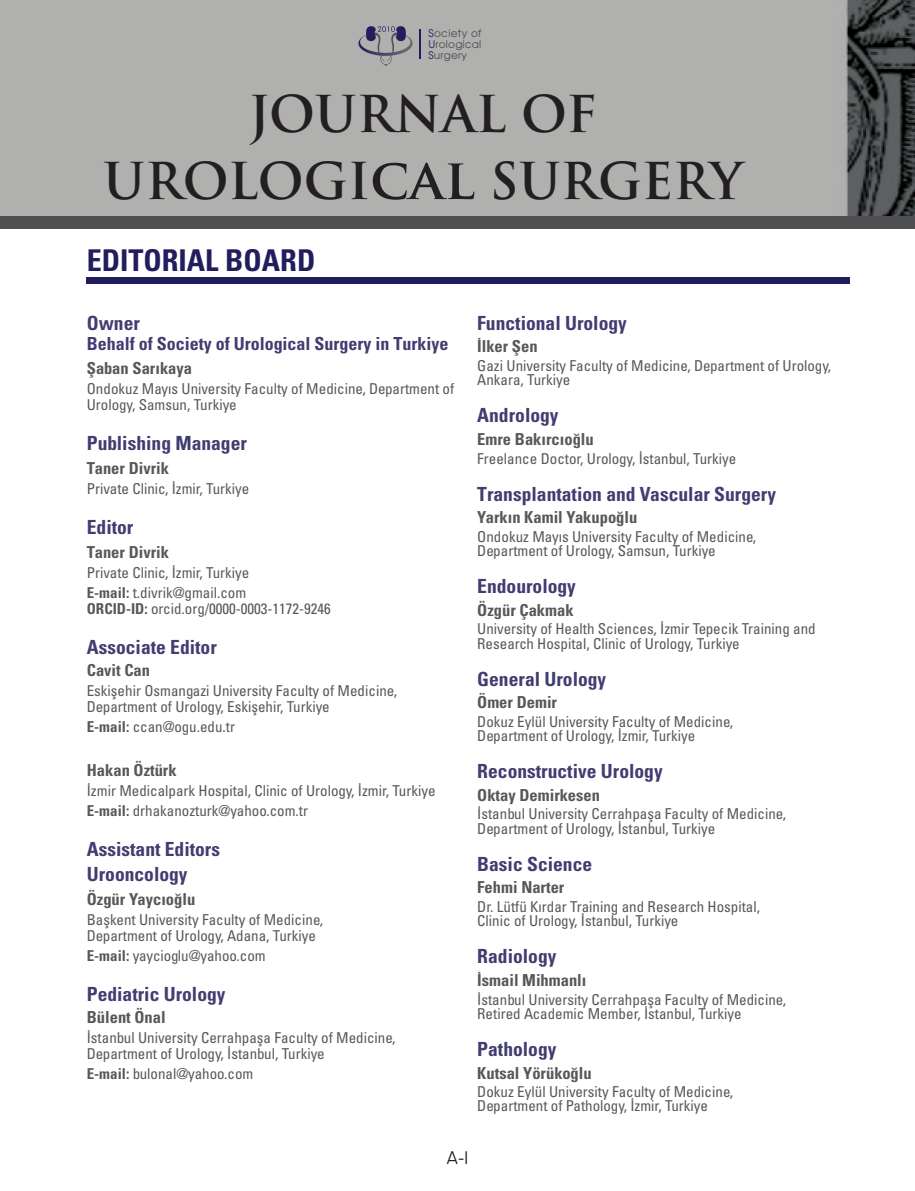
<style>
.page{position:relative;width:915px;height:1191px;background:#fff}
.page>*{position:absolute;margin:0;border:0;box-sizing:border-box;transform-origin:0 0}
.t1{font:700 49.5px/66.6px "Trajan Pro";color:#231f20;text-align:center}
.t2{font:30px "Univers Cond Bd Tr";color:#221d5d}
.t3{font:19.5px/24.3px "Univers Cond Bd Tr";color:#423d71}
.t4{font:18px "Univers Cond Bd Tr";color:#423d71}
.t5{font:18px "VAG Rounded Thin Tr";color:#231f20}
.t6{font:16.5px "Univers Cond Bd Tr";color:#57585a}
.t7{font:15px/14.2px "Univers Condensed Tr";color:#57585a}
.t8{font:10.5px/11.2px "Avant Garde Tr";letter-spacing:.02em;color:#505052;text-align:justify}
.s1{color:#221d5d}
.s2{font-size:55.5px}
.s3{font-family:"Univers Cond Bd Tr"}
</style>
<div class="page">
<img style="left:0;top:0;width:914px;height:216px">
<div style="left:0;top:216px;width:914px;height:13px;background:#505052"></div>
<hr style="left:419px;top:29px;width:2px;height:30px;background:#221d5d">
<svg style="left:358px;top:26px;width:54px;height:41px;background:#92919a"></svg>
<div style="left:87px;top:277px;width:762px;height:6px;background:#221d5d"></div>
<p class="t8" style="left:428px;top:27px;width:54px"><span class="s1">S</span>ociety of <span class="s1">U</span>rological <span class="s1">S</span>urgery</p>
<h1 class="t1" style="left:103px;top:82px;width:640px">JOURNAL OF<br>UROLOGI<span class="s2">cal</span> SURGERY</h1>
<h2 class="t2" style="left:87px;top:241px;width:230px">EDITORIAL BOARD</h2>
<h3 class="t3" style="left:87px;top:310px;width:55px">Owner</h3>
<p class="t4" style="left:87px;top:332px;width:363px">Behalf of Society of Urological Surgery in Turkiye</p>
<p class="t6" style="left:87px;top:358px;width:107px">Şaban Sarıkaya</p>
<p class="t7" style="left:87px;top:380px;width:369px;line-height:15.8px">Ondokuz Mayıs University Faculty of Medicine, Department of<br>Urology, Samsun, Turkiye</p>
<h3 class="t3" style="left:87px;top:430px;width:162px">Publishing Manager</h3>
<p class="t6" style="left:87px;top:458px;width:84px">Taner Divrik</p>
<p class="t7" style="left:87px;top:481px;width:164px">Private Clinic, İzmir, Turkiye</p>
<h3 class="t3" style="left:87px;top:514px;width:48px">Editor</h3>
<p class="t6" style="left:87px;top:542px;width:84px">Taner Divrik</p>
<p class="t7" style="left:87px;top:562px;width:164px;line-height:20px">Private Clinic, İzmir, Turkiye<br><span class="s3">E-mail:</span> t.divrik@gmail.com</p>
<p class="t7" style="left:87px;top:601px;width:245px"><span class="s3">ORCID-ID:</span> orcid.org/0000-0003-1172-9246</p>
<h3 class="t3" style="left:87px;top:634px;width:131px">Associate Editor</h3>
<p class="t6" style="left:87px;top:660px;width:65px">Cavit Can</p>
<p class="t7" style="left:87px;top:682px;width:311px;line-height:15.8px">Eskişehir Osmangazi University Faculty of Medicine,<br>Department of Urology, Eskişehir, Turkiye</p>
<p class="t7" style="left:87px;top:719px;width:150px"><span class="s3">E-mail:</span> ccan@ogu.edu.tr</p>
<p class="t6" style="left:87px;top:760px;width:91px">Hakan Öztürk</p>
<p class="t7" style="left:87px;top:780px;width:350px;line-height:20px">İzmir Medicalpark Hospital, Clinic of Urology, İzmir, Turkiye<br><span class="s3">E-mail:</span> drhakanozturk@yahoo.com.tr</p>
<h3 class="t3" style="left:87px;top:837px;width:135px">Assistant Editors<br>Urooncology</h3>
<p class="t6" style="left:87px;top:889px;width:110px">Özgür Yaycıoğlu</p>
<p class="t7" style="left:87px;top:911px;width:238px;line-height:15.8px">Başkent University Faculty of Medicine,<br>Department of Urology, Adana, Turkiye</p>
<p class="t7" style="left:87px;top:947px;width:180px"><span class="s3">E-mail:</span> yaycioglu@yahoo.com</p>
<h3 class="t3" style="left:87px;top:981px;width:140px">Pediatric Urology</h3>
<p class="t6" style="left:87px;top:1006px;width:80px">Bülent Önal</p>
<p class="t7" style="left:87px;top:1029px;width:310px;line-height:15.8px">İstanbul University Cerrahpaşa Faculty of Medicine,<br>Department of Urology, İstanbul, Turkiye</p>
<p class="t7" style="left:87px;top:1065px;width:168px"><span class="s3">E-mail:</span> bulonal@yahoo.com</p>
<h3 class="t3" style="left:477px;top:310px;width:151px">Functional Urology</h3>
<p class="t6" style="left:477px;top:336px;width:62px">İlker Şen</p>
<p class="t7" style="left:477px;top:358px;width:355px">Gazi University Faculty of Medicine, Department of Urology,<br>Ankara, Turkiye</p>
<h3 class="t3" style="left:477px;top:403px;width:83px">Andrology</h3>
<p class="t6" style="left:477px;top:429px;width:118px">Emre Bakırcıoğlu</p>
<p class="t7" style="left:477px;top:451px;width:260px">Freelance Doctor, Urology, İstanbul, Turkiye</p>
<h3 class="t3" style="left:477px;top:481px;width:300px">Transplantation and Vascular Surgery</h3>
<p class="t6" style="left:477px;top:507px;width:161px">Yarkın Kamil Yakupoğlu</p>
<p class="t7" style="left:477px;top:529px;width:280px">Ondokuz Mayıs University Faculty of Medicine,<br>Department of Urology, Samsun, Turkiye</p>
<h3 class="t3" style="left:477px;top:573px;width:100px">Endourology</h3>
<p class="t6" style="left:477px;top:600px;width:98px">Özgür Çakmak</p>
<p class="t7" style="left:477px;top:621px;width:340px">University of Health Sciences, İzmir Tepecik Training and<br>Research Hospital, Clinic of Urology, Turkiye</p>
<h3 class="t3" style="left:477px;top:666px;width:130px">General Urology</h3>
<p class="t6" style="left:477px;top:692px;width:81px">Ömer Demir</p>
<p class="t7" style="left:477px;top:714px;width:257px">Dokuz Eylül University Faculty of Medicine,<br>Department of Urology, İzmir, Turkiye</p>
<h3 class="t3" style="left:477px;top:759px;width:187px">Reconstructive Urology</h3>
<p class="t6" style="left:477px;top:785px;width:124px">Oktay Demirkesen</p>
<p class="t7" style="left:477px;top:806px;width:310px">İstanbul University Cerrahpaşa Faculty of Medicine,<br>Department of Urology, İstanbul, Turkiye</p>
<h3 class="t3" style="left:477px;top:851px;width:116px">Basic Science</h3>
<p class="t6" style="left:477px;top:877px;width:89px">Fehmi Narter</p>
<p class="t7" style="left:477px;top:899px;width:284px">Dr. Lütfü Kırdar Training and Research Hospital,<br>Clinic of Urology, İstanbul, Turkiye</p>
<h3 class="t3" style="left:477px;top:944px;width:81px">Radiology</h3>
<p class="t6" style="left:477px;top:970px;width:111px">İsmail Mihmanlı</p>
<p class="t7" style="left:477px;top:991px;width:310px">İstanbul University Cerrahpaşa Faculty of Medicine,<br>Retired Academic Member, İstanbul, Turkiye</p>
<h3 class="t3" style="left:477px;top:1036px;width:81px">Pathology</h3>
<p class="t6" style="left:477px;top:1062px;width:116px">Kutsal Yörükoğlu</p>
<p class="t7" style="left:477px;top:1084px;width:257px">Dokuz Eylül University Faculty of Medicine,<br>Department of Pathology, İzmir, Turkiye</p>
<p class="t5" style="left:447px;top:1147px;width:23px">A-I</p>
</div>
